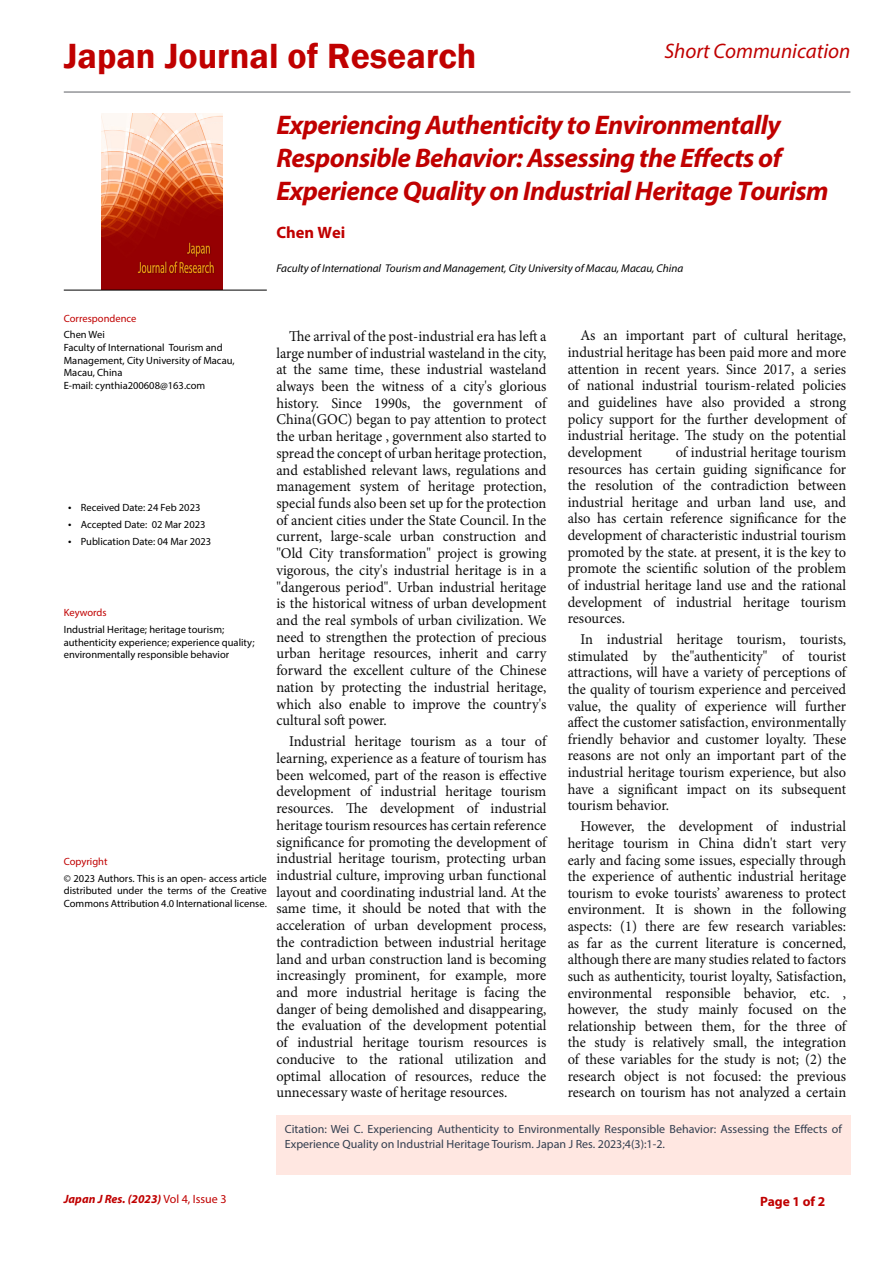
<style>
.page{position:relative;width:893px;height:1263px;background:#fff}
.page>*{position:absolute;margin:0;border:0;box-sizing:border-box;transform-origin:0 0}
.t1{font:600 36px "Franklin Gothic";color:#c00000}
.t2{font:italic 700 27px/33px "Myriad Pro";letter-spacing:-.02em;color:#c00000}
.t3{font:italic 21px "Myriad Pro";color:#c00000}
.t4{font:700 16.5px "Myriad Pro";color:#c00000}
.t5{font:15px/16.6px "Minion Pro";color:#0d0d0d;text-align:justify;scale:.96 1}
.t6{font:700 13.5px "Myriad Pro";color:#c00000}
.t7{font:italic 700 12px "Myriad Pro";color:#c00000}
.t8{font:11.85px/15px "Myriad Pro";color:#323e4f}
.t9{font:italic 11.25px "Myriad Pro";color:#000}
.t10{font:10.5px/12.6px "Myriad Pro";color:#000}
.t11{font:10.5px "Myriad Pro";color:#c00000}
.s1{font-size:12px}
.s2{font-weight:400;font-style:normal}
</style>
<div class="page">
<div style="left:276px;top:1115px;width:574px;height:60px;background:#ffe7e1"></div>
<img style="left:101px;top:114px;width:121px;height:175px">
<hr style="left:64px;top:290px;width:203px;height:1px;background:#000">
<hr style="left:64px;top:91px;width:786px;height:2px;background:#939598">
<h1 class="t1" style="left:64px;top:34px;width:414px">Japan Journal of Research</h1>
<h3 class="t3" style="left:664px;top:38px;width:188px">Short Communication</h3>
<p class="t2" style="left:276px;top:108px;width:554px">Experiencing Authenticity to Environmentally<br>Responsible Behavior: Assessing the Effects of<br>Experience Quality on Industrial Heritage Tourism</p>
<p class="t4" style="left:276px;top:221px;width:71px">Chen Wei</p>
<p class="t9" style="left:276px;top:262px;width:408px">Faculty of International Tourism and Management, City University of Macau, Macau, China</p>
<p class="t11" style="left:64px;top:311px;width:74px">Correspondence</p>
<p class="t10" style="left:64px;top:328px;width:172px">Chen Wei<br>Faculty of International Tourism and<br>Management, City University of Macau,<br>Macau, China<br>E-mail: cynthia200608@163.com</p>
<p class="t10" style="left:68px;top:501px;width:134px"><span class="s1">•</span> Received Date: 24 Feb 2023</p>
<p class="t10" style="left:68px;top:518px;width:139px"><span class="s1">•</span> Accepted Date: 02 Mar 2023</p>
<p class="t10" style="left:68px;top:535px;width:145px"><span class="s1">•</span> Publication Date: 04 Mar 2023</p>
<p class="t11" style="left:64px;top:606px;width:44px">Keywords</p>
<p class="t10" style="left:64px;top:623px;width:192px">Industrial Heritage; heritage tourism; authenticity experience; experience quality; environmentally responsible behavior</p>
<p class="t11" style="left:64px;top:855px;width:45px">Copyright</p>
<p class="t10" style="left:64px;top:872px;width:205px;text-align:justify">© 2023 Authors. This is an open- access article distributed under the terms of the Creative Commons Attribution 4.0 International license.</p>
<p class="t5" style="left:276px;top:328px;width:283px;text-indent:13px">The arrival of the post-industrial era has left a large number of industrial wasteland in the city, at the same time, these industrial wasteland always been the witness of a city's glorious history. Since 1990s, the government of China(GOC) began to pay attention to protect the urban heritage , government also started to spread the concept of urban heritage protection, and established relevant laws, regulations and management system of heritage protection, special funds also been set up for the protection of ancient cities under the State Council. In the current, large-scale urban construction and "Old City transformation" project is growing vigorous, the city's industrial heritage is in a "dangerous period". Urban industrial heritage is the historical witness of urban development and the real symbols of urban civilization. We need to strengthen the protection of precious urban heritage resources, inherit and carry forward the excellent culture of the Chinese nation by protecting the industrial heritage, which also enable to improve the country's cultural soft power.</p>
<p class="t5" style="left:276px;top:733px;width:283px;text-indent:13px">Industrial heritage tourism as a tour of learning, experience as a feature of tourism has been welcomed, part of the reason is effective development of industrial heritage tourism resources. The development of industrial heritage tourism resources has certain reference significance for promoting the development of industrial heritage tourism, protecting urban industrial culture, improving urban functional layout and coordinating industrial land. At the same time, it should be noted that with the acceleration of urban development process, the contradiction between industrial heritage land and urban construction land is becoming increasingly prominent, for example, more and more industrial heritage is facing the danger of being demolished and disappearing, the evaluation of the development potential of industrial heritage tourism resources is conducive to the rational utilization and optimal allocation of resources, reduce the unnecessary waste of heritage resources.</p>
<p class="t5" style="left:568px;top:327px;width:292px;text-indent:13px">As an important part of cultural heritage, industrial heritage has been paid more and more attention in recent years. Since 2017, a series of national industrial tourism-related policies and guidelines have also provided a strong policy support for the further development of industrial heritage. The study on the potential development</p>
<p class="t5" style="left:568px;top:444px;width:292px;text-indent:108px">of industrial heritage tourism resources has certain guiding significance for the resolution of the contradiction between industrial heritage and urban land use, and also has certain reference significance for the development of characteristic industrial tourism promoted by the state. at present, it is the key to promote the scientific solution of the problem of industrial heritage land use and the rational development of industrial heritage tourism resources.</p>
<p class="t5" style="left:568px;top:631px;width:292px;text-indent:13px">In industrial heritage tourism, tourists, stimulated by the"authenticity" of tourist attractions, will have a variety of perceptions of the quality of tourism experience and perceived value, the quality of experience will further affect the customer satisfaction, environmentally friendly behavior and customer loyalty. These reasons are not only an important part of the industrial heritage tourism experience, but also have a significant impact on its subsequent tourism behavior.</p>
<p class="t5" style="left:568px;top:818px;width:292px;text-indent:13px">However, the development of industrial heritage tourism in China didn't start very early and facing some issues, especially through the experience of authentic industrial heritage tourism to evoke tourists’ awareness to protect environment. It is shown in the following aspects: (1) there are few research variables: as far as the current literature is concerned, although there are many studies related to factors such as authenticity, tourist loyalty, Satisfaction, environmental responsible behavior, etc. , however, the study mainly focused on the relationship between them, for the three of the study is relatively small, the integration of these variables for the study is not; (2) the research object is not focused: the previous research on tourism has not analyzed a certain</p>
<p class="t8" style="left:285px;top:1121px;width:559px">Citation: Wei C. Experiencing Authenticity to Environmentally Responsible Behavior: Assessing the Effects of<br>Experience Quality on Industrial Heritage Tourism. Japan J Res. 2023;4(3):1-2.</p>
<p class="t7" style="left:64px;top:1191px;width:164px">Japan J Res. (2023) <span class="s2">Vol 4, Issue 3</span></p>
<p class="t6" style="left:760px;top:1192px;width:67px">Page 1 of 2</p>
</div>
